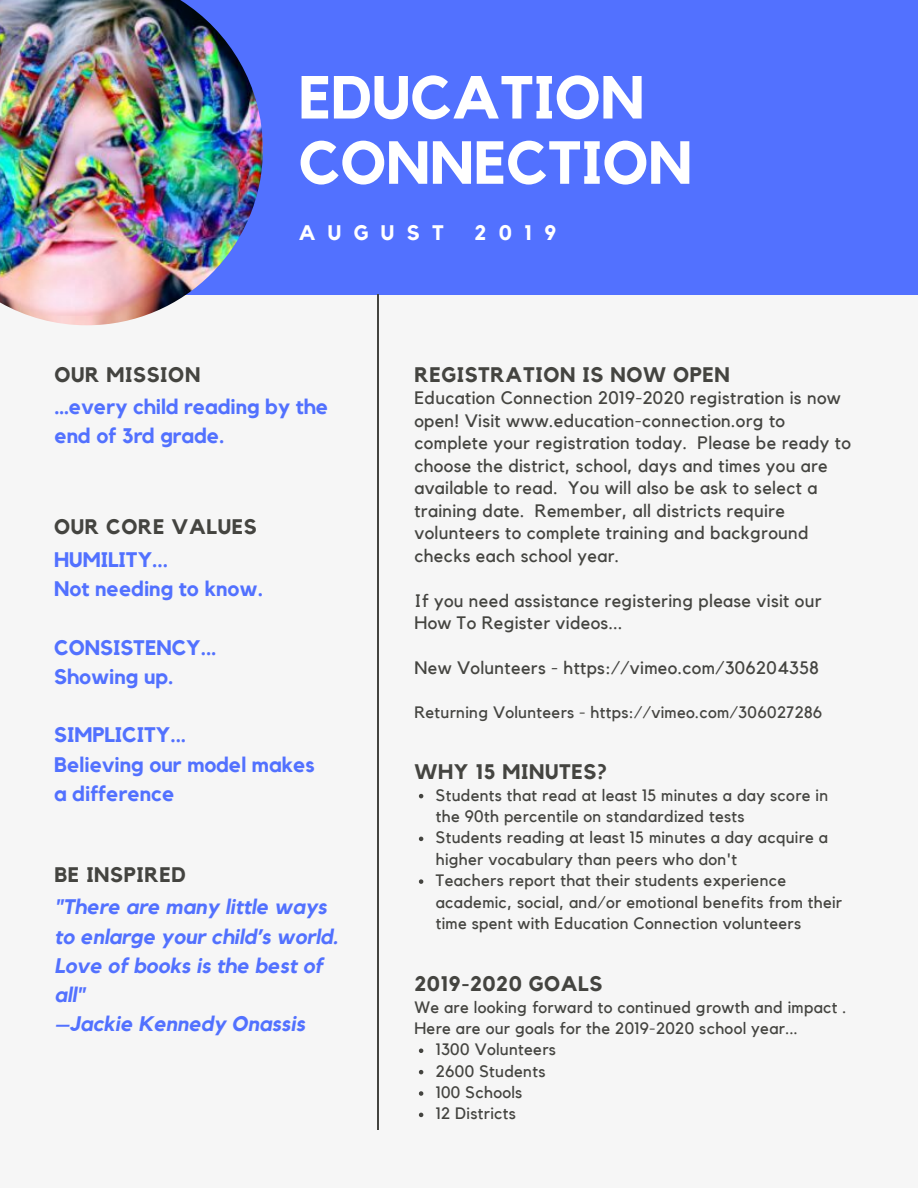
<style>
.page{position:relative;width:918px;height:1188px;background:#f6f6f6}
.page>*{position:absolute;margin:0;border:0;box-sizing:border-box;transform-origin:0 0}
.t1{font:700 60px/65.2px "Kollektif";color:#fff}
.t2{font:700 21px/29.2px "Kollektif";color:#5271ff}
.t3{font:italic 700 21px/29.2px "Kollektif";color:#5271ff}
.t4{font:700 21px "Kollektif";letter-spacing:.03em;color:#444440}
.t5{font:700 21px "Kollektif";letter-spacing:.59em;color:#fff}
.t6{font:18px/22.5px "Kollektif";letter-spacing:.02em;color:#444440}
.t7{font:16.5px/21.3px "Kollektif";letter-spacing:.02em;color:#444440}
</style>
<div class="page">
<div style="left:0;top:0;width:918px;height:295px;background:#5271ff"></div>
<img style="left:0;top:0;width:263px;height:325px">
<hr style="left:377px;top:294px;width:2px;height:836px;background:#444440">
<svg style="left:419px;top:794px;width:4px;height:4px"></svg>
<svg style="left:419px;top:837px;width:4px;height:4px"></svg>
<svg style="left:419px;top:879px;width:4px;height:5px"></svg>
<svg style="left:419px;top:1049px;width:4px;height:4px"></svg>
<svg style="left:419px;top:1070px;width:4px;height:4px"></svg>
<svg style="left:419px;top:1091px;width:4px;height:5px"></svg>
<svg style="left:419px;top:1113px;width:4px;height:4px"></svg>
<h1 class="t1" style="left:299px;top:67px;width:395px">EDUCATION<br>CONNECTION</h1>
<p class="t4" style="left:54px;top:365px;width:147px">OUR MISSION</p>
<p class="t5" style="left:299px;top:223px;width:147px">AUGUST</p>
<p class="t5" style="left:474px;top:223px;width:83px">2019</p>
<p class="t4" style="left:414px;top:365px;width:317px">REGISTRATION IS NOW OPEN</p>
<p class="t2" style="left:54px;top:393px;width:276px">…every child reading by the end of 3rd grade.</p>
<p class="t4" style="left:54px;top:517px;width:204px">OUR CORE VALUES</p>
<p class="t2" style="left:54px;top:546px;width:210px">HUMILITY...<br>Not needing to know.</p>
<p class="t2" style="left:54px;top:633px;width:164px">CONSISTENCY...<br>Showing up.</p>
<p class="t2" style="left:54px;top:721px;width:262px">SIMPLICITY...<br>Believing our model makes a difference</p>
<p class="t4" style="left:54px;top:865px;width:133px">BE INSPIRED</p>
<p class="t3" style="left:54px;top:893px;width:285px">"There are many little ways to enlarge your child’s world.<br>Love of books is the best of all"<br>–Jackie Kennedy Onassis</p>
<p class="t6" style="left:414px;top:388px;width:438px">Education Connection 2019-2020 registration is now open! Visit www.education-connection.org to complete your registration today. Please be ready to choose the district, school, days and times you are available to read. You will also be ask to select a training date. Remember, all districts require volunteers to complete training and background checks each school year.</p>
<p class="t6" style="left:414px;top:590px;width:409px">If you need assistance registering please visit our<br>How To Register videos...</p>
<p class="t6" style="left:414px;top:658px;width:406px">New Volunteers - https://vimeo.com/306204358</p>
<p class="t7" style="left:414px;top:703px;width:409px">Returning Volunteers - https://vimeo.com/306027286</p>
<p class="t4" style="left:414px;top:762px;width:194px">WHY 15 MINUTES?</p>
<p class="t7" style="left:436px;top:785px;width:408px">Students that read at least 15 minutes a day score in the 90th percentile on standardized tests<br>Students reading at least 15 minutes a day acquire a higher vocabulary than peers who don't<br>Teachers report that their students experience academic, social, and/or emotional benefits from their time spent with Education Connection volunteers</p>
<p class="t4" style="left:414px;top:974px;width:189px">2019-2020 GOALS</p>
<p class="t7" style="left:414px;top:997px;width:433px">We are looking forward to continued growth and impact .</p>
<p class="t7" style="left:414px;top:1018px;width:385px">Here are our goals for the 2019-2020 school year...</p>
<p class="t7" style="left:436px;top:1040px;width:122px">1300 Volunteers</p>
<p class="t7" style="left:436px;top:1061px;width:111px">2600 Students</p>
<p class="t7" style="left:436px;top:1082px;width:88px">100 Schools</p>
<p class="t7" style="left:436px;top:1104px;width:82px">12 Districts</p>
</div>
